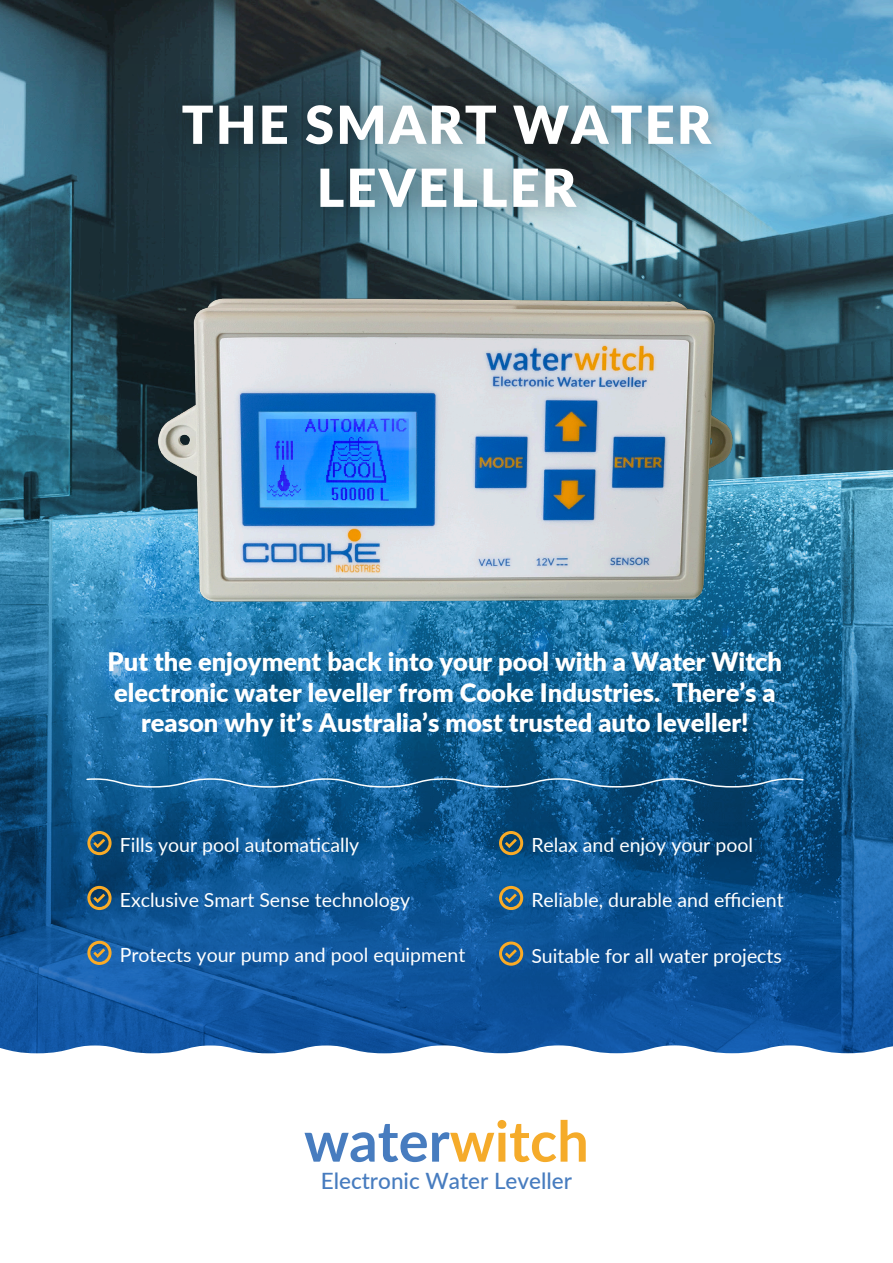
<style>
.page{position:relative;width:893px;height:1263px;background:#fff}
.page>*{position:absolute;margin:0;border:0;box-sizing:border-box;transform-origin:0 0}
.t1{font:700 56.25px "Lato";color:#477cbf}
.t2{font:900 52.5px/63px "Lato";letter-spacing:.04em;color:#fff;text-align:center}
.t3{font:900 25.5px/30.6px "Lato";color:#fff;text-align:center}
.t4{font:500 22.5px "Lato";color:#477cbf}
.t5{font:19.5px "Lato";color:#fff}
.s1{color:#f5ab2a}
</style>
<div class="page">
<img style="left:0;top:0;width:893px;height:487px">
<svg style="left:0;top:487px;width:893px;height:558px;background:#16609a"></svg>
<img style="left:143px;top:60px;width:609px;height:201px">
<img style="left:148px;top:288px;width:598px;height:329px">
<svg style="left:0;top:1045px;width:893px;height:9px"></svg>
<svg style="left:87px;top:886px;width:25px;height:24px"></svg>
<svg style="left:87px;top:941px;width:25px;height:24px"></svg>
<svg style="left:87px;top:831px;width:25px;height:24px"></svg>
<svg style="left:499px;top:886px;width:24px;height:24px"></svg>
<svg style="left:499px;top:831px;width:24px;height:24px"></svg>
<svg style="left:499px;top:941px;width:24px;height:25px"></svg>
<svg style="left:85px;top:777px;width:720px;height:11px;background:#3373a2"></svg>
<h2 class="t2" style="left:182px;top:91px;width:531px">THE SMART WATER<br>LEVELLER</h2>
<h3 class="t3" style="left:108px;top:645px;width:676px">Put the enjoyment back into your pool with a Water Witch electronic water leveller from Cooke Industries. There’s a reason why it’s Australia’s most trusted auto leveller!</h3>
<p class="t5" style="left:120px;top:831px;width:241px">Fills your pool automatically</p>
<p class="t5" style="left:120px;top:886px;width:292px">Exclusive Smart Sense technology</p>
<p class="t5" style="left:120px;top:941px;width:347px">Protects your pump and pool equipment</p>
<p class="t5" style="left:531px;top:831px;width:223px">Relax and enjoy your pool</p>
<p class="t5" style="left:531px;top:886px;width:254px">Reliable, durable and efficient</p>
<p class="t5" style="left:531px;top:941px;width:252px">Suitable for all water projects</p>
<h1 class="t1" style="left:304px;top:1100px;width:286px">water<span class="s1">witch</span></h1>
<p class="t4" style="left:321px;top:1164px;width:253px">Electronic Water Leveller</p>
</div>
